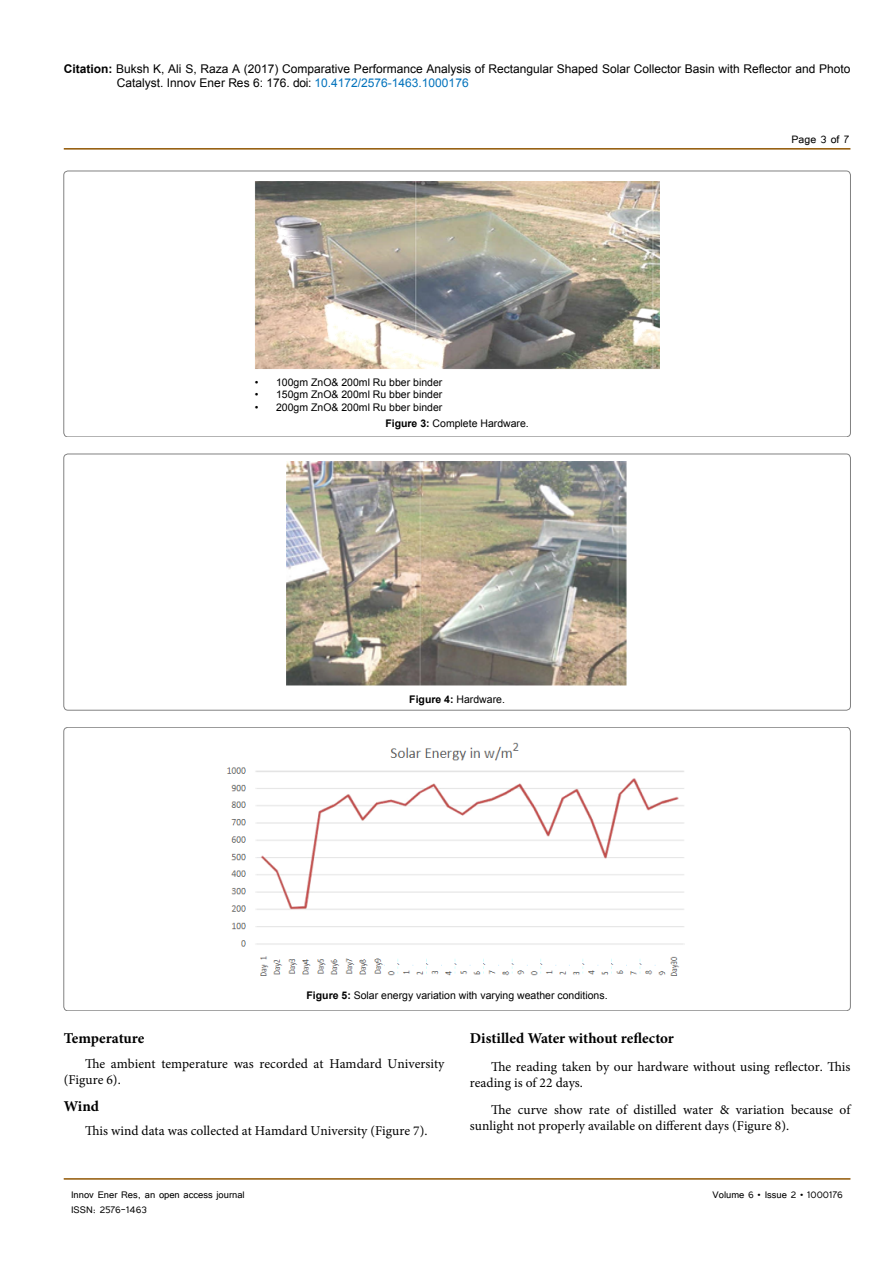
<style>
.page{position:relative;width:893px;height:1263px;background:#fff}
.page>*{position:absolute;margin:0;border:0;box-sizing:border-box;transform-origin:0 0}
.t1{font:700 15px "Minion Pro";letter-spacing:-.005em;color:#000}
.t2{font:13.5px/16.2px "Minion Pro";color:#000}
.t3{font:13.5px "Tunga";color:#000}
.t4{font:12px/14.4px "Arial";color:#000}
.t5{font:12px "Tunga";color:#000}
.t6{font:10.5px/15.6px "Arial";color:#000}
.s1{font-weight:700}
.s2{color:#0072bc}
</style>
<div class="page">
<hr style="left:64px;top:148px;width:786px;height:2px;background:#905501">
<hr style="left:64px;top:1179px;width:786px;height:1px;background:#905501">
<img style="left:255px;top:181px;width:404px;height:188px">
<img style="left:286px;top:462px;width:341px;height:224px">
<div style="left:64px;top:454px;width:786px;height:256px;border:1px solid #000;border-radius:4px"></div>
<img style="left:226px;top:742px;width:458px;height:234px">
<p class="t4" style="left:117px;top:61px;width:735px;text-indent:-53px"><span class="s1">Citation:</span> Buksh K, Ali S, Raza A (2017) Comparative Performance Analysis of Rectangular Shaped Solar Collector Basin with Reflector and Photo<br>Catalyst. Innov Ener Res 6: 176. doi: <span class="s2">10.4172/2576-1463.1000176</span></p>
<p class="t6" style="left:255px;top:374px;width:189px">• 100gm ZnO&amp; 200ml Ru bber binder</p>
<p class="t6" style="left:255px;top:387px;width:189px">• 150gm ZnO&amp; 200ml Ru bber binder</p>
<p class="t6" style="left:385px;top:400px;width:145px;text-indent:-131px">• 200gm ZnO&amp; 200ml Ru bber binder<br><span class="s1">Figure 3:</span> Complete Hardware.</p>
<p class="t6" style="left:409px;top:691px;width:97px"><span class="s1">Figure 4:</span> Hardware.</p>
<p class="t6" style="left:306px;top:987px;width:303px"><span class="s1">Figure 5:</span> Solar energy variation with varying weather conditions.</p>
<p class="t3" style="left:792px;top:131px;width:59px">Page 3 of 7</p>
<p class="t1" style="left:64px;top:1028px;width:82px">Temperature</p>
<p class="t2" style="left:64px;top:1055px;width:382px;text-indent:21px">The ambient temperature was recorded at Hamdard University (Figure 6).</p>
<p class="t1" style="left:64px;top:1095px;width:37px">Wind</p>
<p class="t2" style="left:85px;top:1123px;width:344px">This wind data was collected at Hamdard University (Figure 7).</p>
<p class="t1" style="left:470px;top:1028px;width:206px">Distilled Water without reflector</p>
<p class="t2" style="left:470px;top:1058px;width:382px;text-indent:21px">The reading taken by our hardware without using reflector. This reading is of 22 days.</p>
<p class="t2" style="left:470px;top:1101px;width:382px;text-indent:21px">The curve show rate of distilled water &amp; variation because of sunlight not properly available on different days (Figure 8).</p>
<p class="t5" style="left:71px;top:1187px;width:175px">Innov Ener Res, an open access journal</p>
<p class="t5" style="left:713px;top:1187px;width:132px">Volume 6 • Issue 2 • 1000176</p>
<p class="t5" style="left:71px;top:1202px;width:77px">ISSN: 2576-1463</p>
</div>
